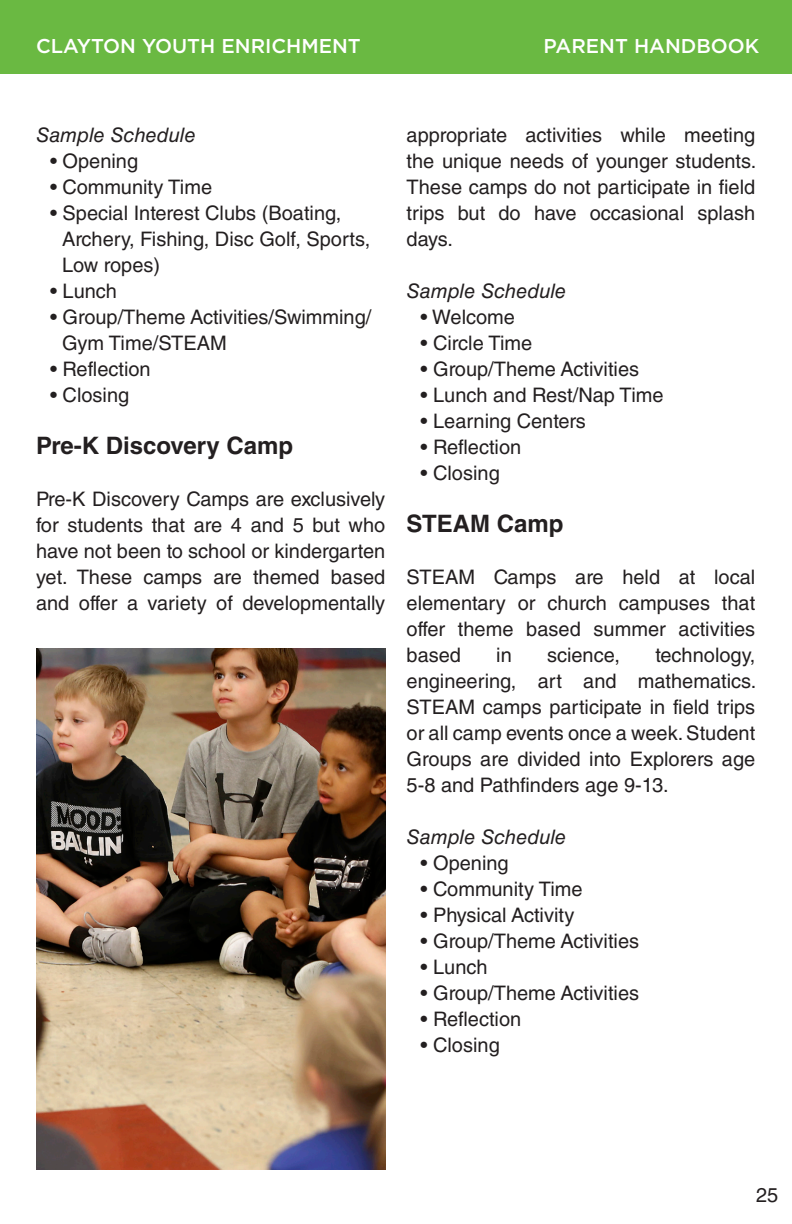
<style>
.page{position:relative;width:792px;height:1224px;background:#fff}
.page>*{position:absolute;margin:0;border:0;box-sizing:border-box;transform-origin:0 0}
.H3_Subheadline{font:700 24px "Helvetica LT Std";color:#231f20}
.Body_Copy{font:20px/26px "Helvetica LT Std";color:#231f20;text-align:justify}
.Indented_Text{font:20px/26px "Helvetica LT Std";color:#231f20}
.t1{font:500 20px "Gotham";color:#fff}
.Body_Copy-2{font:italic 20px "Helvetica LT Std";color:#231f20}
.Indented_Text-2{font:italic 20px "Helvetica LT Std";color:#231f20}
</style>
<div class="page">
<div style="left:0;top:0;width:792px;height:73px;background:#6ab942"></div>
<img style="left:36px;top:648px;width:349px;height:521px">
<p class="t1" style="left:36px;top:33px;width:326px">CLAYTON YOUTH ENRICHMENT</p>
<p class="t1" style="left:544px;top:33px;width:217px">PARENT HANDBOOK</p>
<p class="Indented_Text-2" style="left:36px;top:123px;width:161px">Sample Schedule</p>
<p class="Indented_Text" style="left:50px;top:148px;width:90px">• Opening</p>
<p class="Indented_Text" style="left:50px;top:174px;width:164px">• Community Time</p>
<p class="Indented_Text" style="left:62px;top:200px;width:310px;text-indent:-12px">• Special Interest Clubs (Boating,<br>Archery, Fishing, Disc Golf, Sports,<br>Low ropes)</p>
<p class="Indented_Text" style="left:50px;top:278px;width:69px">• Lunch</p>
<p class="Indented_Text" style="left:62px;top:304px;width:311px;text-indent:-12px">• Group/Theme Activities/Swimming/<br>Gym Time/STEAM</p>
<p class="Indented_Text" style="left:50px;top:356px;width:102px">• Reflection</p>
<p class="Indented_Text" style="left:50px;top:382px;width:81px">• Closing</p>
<p class="H3_Subheadline" style="left:36px;top:431px;width:259px">Pre-K Discovery Camp</p>
<p class="Body_Copy" style="left:36px;top:486px;width:351px">Pre-K Discovery Camps are exclusively for students that are 4 and 5 but who have not been to school or kindergarten yet. These camps are themed based and offer a variety of developmentally</p>
<p class="Body_Copy" style="left:407px;top:122px;width:351px">appropriate activities while meeting the unique needs of younger students.<br>These camps do not participate in field trips but do have occasional splash days.</p>
<p class="Body_Copy-2" style="left:407px;top:279px;width:161px">Sample Schedule</p>
<p class="Indented_Text" style="left:421px;top:304px;width:96px">• Welcome</p>
<p class="Indented_Text" style="left:421px;top:330px;width:113px">• Circle Time</p>
<p class="Indented_Text" style="left:421px;top:356px;width:220px">• Group/Theme Activities</p>
<p class="Indented_Text" style="left:421px;top:382px;width:245px">• Lunch and Rest/Nap Time</p>
<p class="Indented_Text" style="left:421px;top:408px;width:167px">• Learning Centers</p>
<p class="Indented_Text" style="left:421px;top:434px;width:102px">• Reflection</p>
<p class="Indented_Text" style="left:421px;top:460px;width:81px">• Closing</p>
<p class="H3_Subheadline" style="left:407px;top:509px;width:158px">STEAM Camp</p>
<p class="Body_Copy" style="left:407px;top:564px;width:350px">STEAM Camps are held at local elementary or church campuses that offer theme based summer activities based</p>
<p class="Body_Copy" style="left:407px;top:642px;width:351px;text-indent:249px">technology, engineering, art and mathematics.<br>STEAM camps participate in field trips or all camp events once a week. Student Groups are divided into Explorers age 5-8 and Pathfinders age 9-13.</p>
<p class="Body_Copy-2" style="left:407px;top:825px;width:161px">Sample Schedule</p>
<p class="Indented_Text" style="left:421px;top:850px;width:90px">• Opening</p>
<p class="Indented_Text" style="left:421px;top:876px;width:164px">• Community Time</p>
<p class="Indented_Text" style="left:421px;top:902px;width:155px">• Physical Activity</p>
<p class="Indented_Text" style="left:421px;top:928px;width:220px">• Group/Theme Activities</p>
<p class="Indented_Text" style="left:421px;top:954px;width:69px">• Lunch</p>
<p class="Indented_Text" style="left:421px;top:980px;width:220px">• Group/Theme Activities</p>
<p class="Indented_Text" style="left:421px;top:1006px;width:102px">• Reflection</p>
<p class="Indented_Text" style="left:421px;top:1032px;width:81px">• Closing</p>
<p class="Body_Copy" style="left:496px;top:642px;width:17px">in</p>
<p class="Body_Copy" style="left:547px;top:642px;width:75px">science,</p>
<p class="Body_Copy" style="left:756px;top:1182px;width:24px">25</p>
</div>
